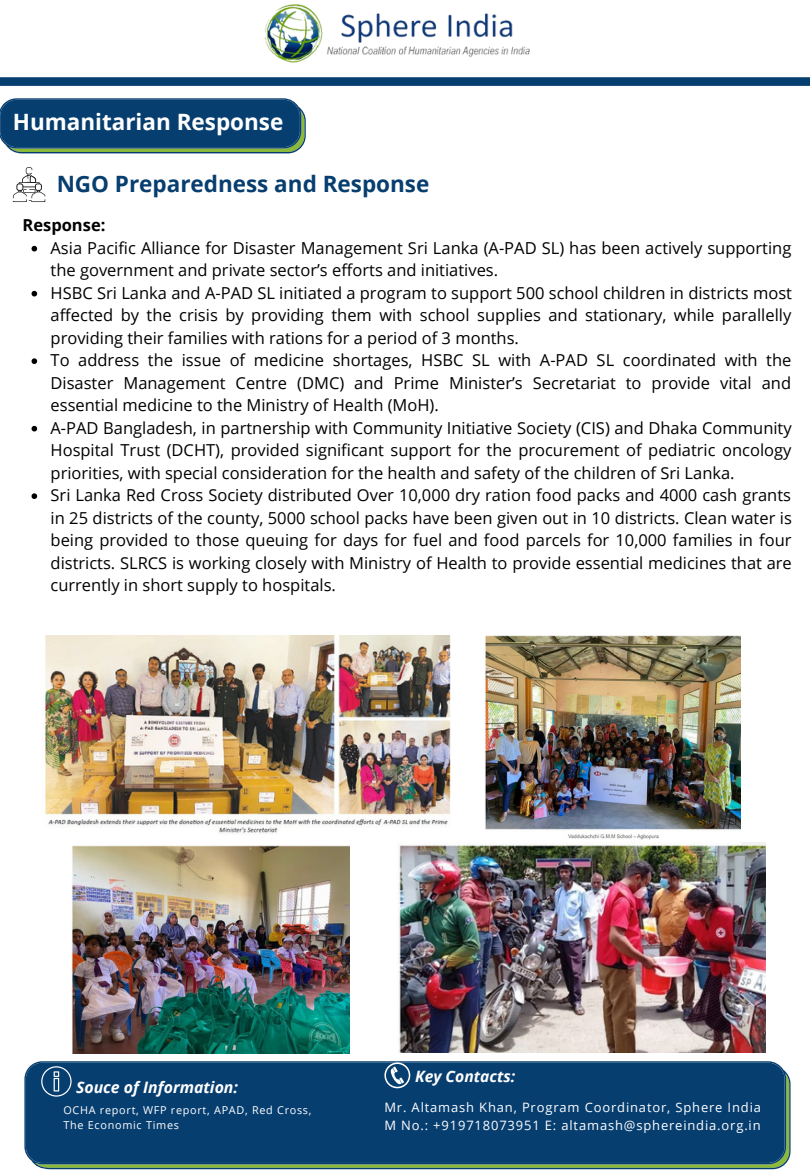
<style>
.page{position:relative;width:810px;height:1170px;background:#fff}
.page>*{position:absolute;margin:0;border:0;box-sizing:border-box;transform-origin:0 0}
.t1{font:700 22.5px "Open Sans";color:#073e70}
.t2{font:700 22.5px "Open Sans";color:#fff}
.t3{font:16.5px/22.5px "Open Sans";color:#000}
.t4{font:700 16.5px "Open Sans";color:#000}
.t5{font:italic 700 15.9px "Open Sans";color:#fff}
.t6{font:italic 700 15.6px "Open Sans";color:#fff}
.t7{font:12.9px/17.9px "Open Sans";letter-spacing:.065em;color:#fff}
.t8{font:10.8px/15px "Open Sans";letter-spacing:.065em;color:#fff}
</style>
<div class="page">
<svg style="left:0;top:98px;width:306px;height:55px;background:#184c71"></svg>
<svg style="left:13px;top:167px;width:32px;height:35px"></svg>
<div style="left:35px;top:184px;width:7px;height:7px;border:1px solid #231f1f;border-radius:2px"></div>
<img style="left:264px;top:4px;width:266px;height:59px">
<svg style="left:0;top:77px;width:810px;height:9px;background:#104475"></svg>
<img style="left:44px;top:636px;width:407px;height:199px">
<img style="left:485px;top:636px;width:256px;height:203px">
<img style="left:71px;top:845px;width:278px;height:208px">
<img style="left:398px;top:842px;width:367px;height:211px">
<svg style="left:32px;top:246px;width:5px;height:5px"></svg>
<svg style="left:32px;top:291px;width:5px;height:5px"></svg>
<svg style="left:32px;top:358px;width:5px;height:6px"></svg>
<svg style="left:32px;top:426px;width:5px;height:5px"></svg>
<svg style="left:32px;top:493px;width:5px;height:6px"></svg>
<svg style="left:24px;top:1061px;width:767px;height:108px;background:#0e4470"></svg>
<svg style="left:41px;top:1066px;width:31px;height:31px"></svg>
<svg style="left:384px;top:1062px;width:26px;height:26px"></svg>
<h1 class="t2" style="left:13px;top:106px;width:272px">Humanitarian Response</h1>
<h1 class="t1" style="left:57px;top:168px;width:374px">NGO Preparedness and Response</h1>
<p class="t4" style="left:23px;top:214px;width:84px">Response:</p>
<p class="t3" style="left:51px;top:236px;width:743px">Asia Pacific Alliance for Disaster Management Sri Lanka (A-PAD SL) has been actively supporting the government and private sector’s efforts and initiatives.<br>HSBC Sri Lanka and A-PAD SL initiated a program to support 500 school children in districts most affected by the crisis by providing them with school supplies and stationary, while parallelly providing their families with rations for a period of 3 months.<br>To address the issue of medicine shortages, HSBC SL with A-PAD SL coordinated with the Disaster Management Centre (DMC) and Prime Minister’s Secretariat to provide vital and essential medicine to the Ministry of Health (MoH).<br>A-PAD Bangladesh, in partnership with Community Initiative Society (CIS) and Dhaka Community Hospital Trust (DCHT), provided significant support for the procurement of pediatric oncology priorities, with special consideration for the health and safety of the children of Sri Lanka.<br>Sri Lanka Red Cross Society distributed Over 10,000 dry ration food packs and 4000 cash grants in 25 districts of the county, 5000 school packs have been given out in 10 districts. Clean water is being provided to those queuing for days for fuel and food parcels for 10,000 families in four districts. SLRCS is working closely with Ministry of Health to provide essential medicines that are currently in short supply to hospitals.</p>
<p class="t6" style="left:415px;top:1065px;width:102px">Key Contacts:</p>
<p class="t5" style="left:76px;top:1076px;width:164px">Souce of Information:</p>
<p class="t8" style="left:63px;top:1102px;width:250px">OCHA report, WFP report, APAD, Red Cross,<br>The Economic Times</p>
<p class="t7" style="left:384px;top:1098px;width:378px">Mr. Altamash Khan, Program Coordinator, Sphere India<br>M No.: +919718073951 E: altamash@sphereindia.org.in</p>
</div>
